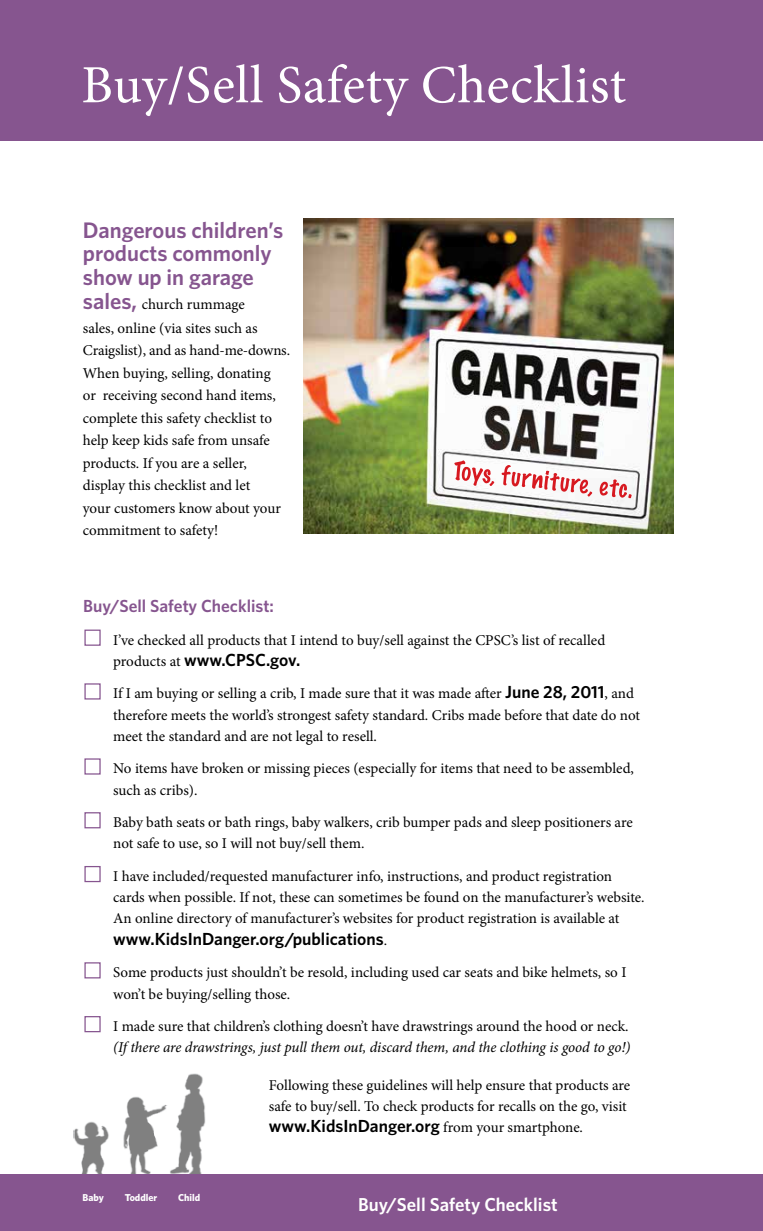
<style>
.page{position:relative;width:763px;height:1231px;background:#fff}
.page>*{position:absolute;margin:0;border:0;box-sizing:border-box;transform-origin:0 0}
.t1{font:53.75px "Minion Pro";letter-spacing:.01em;color:#fff}
.t2{font:600 22.5px/23.8px "Whitney";color:#86558f}
.t3{font:600 18.75px "Whitney";color:#fff}
.t4{font:600 17.5px "Whitney";color:#000}
.t5{font:600 17.5px "Whitney";color:#86558f}
.t6{font:15px/22.6px "Minion Pro";letter-spacing:-.005em;color:#000}
.t7{font:italic 15px "Minion Pro";letter-spacing:-.01em;color:#000}
.t8{font:700 10px "Whitney";color:#fff}
.s1{font-family:"Whitney";font-weight:600;font-size:22.5px;color:#86558f}
.s2{font-family:"Minion Pro";font-weight:400;font-size:15px}
.s3{font-family:"Whitney";font-weight:600;font-size:17.5px}
</style>
<div class="page">
<div style="left:0;top:0;width:763px;height:140px;background:#86558f"></div>
<img style="left:303px;top:218px;width:370px;height:315px">
<svg style="left:454px;top:460px;width:177px;height:38px"></svg>
<img style="left:73px;top:1121px;width:36px;height:52px">
<img style="left:170px;top:1073px;width:36px;height:100px">
<img style="left:123px;top:1096px;width:44px;height:77px">
<div style="left:0;top:1173px;width:763px;height:57px;background:#86558f"></div>
<div style="left:84px;top:629px;width:17px;height:16px;border:1px solid #86558f"></div>
<div style="left:84px;top:683px;width:17px;height:16px;border:1px solid #86558f"></div>
<div style="left:84px;top:758px;width:17px;height:16px;border:1px solid #86558f"></div>
<div style="left:84px;top:812px;width:17px;height:16px;border:1px solid #86558f"></div>
<div style="left:84px;top:865px;width:17px;height:17px;border:1px solid #86558f"></div>
<div style="left:84px;top:962px;width:17px;height:16px;border:1px solid #86558f"></div>
<div style="left:84px;top:1015px;width:17px;height:17px;border:1px solid #86558f"></div>
<h1 class="t1" style="left:81px;top:49px;width:546px">Buy/Sell Safety Checklist</h1>
<h2 class="t2" style="left:83px;top:217px;width:202px">Dangerous children’s products commonly show up in garage</h2>
<p class="t6" style="left:83px;top:293px;width:209px"><span class="s1">sales,</span> church rummage<br>sales, online (via sites such as<br>Craigslist), and as hand-me-downs.<br>When buying, selling, donating<br>or receiving second hand items, complete this safety checklist to help keep kids safe from unsafe products. If you are a seller, display this checklist and let<br>your customers know about your commitment to safety!</p>
<p class="t5" style="left:83px;top:594px;width:192px">Buy/Sell Safety Checklist:</p>
<p class="t6" style="left:113px;top:628px;width:493px">I’ve checked all products that I intend to buy/sell against the CPSC’s list of recalled</p>
<p class="t4" style="left:113px;top:648px;width:188px"><span class="s2">products at</span> www.CPSC.gov.</p>
<p class="t6" style="left:113px;top:683px;width:528px;line-height:21.2px">If I am buying or selling a crib, I made sure that it was made after <span class="s3">June 28, 2011</span>, and therefore meets the world’s strongest safety standard. Cribs made before that date do not meet the standard and are not legal to resell.</p>
<p class="t6" style="left:113px;top:758px;width:522px;line-height:21.2px">No items have broken or missing pieces (especially for items that need to be assembled, such as cribs).</p>
<p class="t6" style="left:113px;top:811px;width:521px;line-height:21.2px">Baby bath seats or bath rings, baby walkers, crib bumper pads and sleep positioners are not safe to use, so I will not buy/sell them.</p>
<p class="t6" style="left:113px;top:865px;width:533px;line-height:21.2px">I have included/requested manufacturer info, instructions, and product registration cards when possible. If not, these can sometimes be found on the manufacturer’s website.<br>An online directory of manufacturer’s websites for product registration is available at</p>
<p class="t4" style="left:113px;top:926px;width:275px">www.KidsInDanger.org/publications<span class="s2">.</span></p>
<p class="t6" style="left:113px;top:961px;width:514px;line-height:21.2px">Some products just shouldn’t be resold, including used car seats and bike helmets, so I won’t be buying/selling those.</p>
<p class="t6" style="left:113px;top:1014px;width:517px">I made sure that children’s clothing doesn’t have drawstrings around the hood or neck.</p>
<p class="t7" style="left:113px;top:1037px;width:519px">(If there are drawstrings, just pull them out, discard them, and the clothing is good to go!)</p>
<p class="t6" style="left:269px;top:1074px;width:363px;line-height:21.2px">Following these guidelines will help ensure that products are safe to buy/sell. To check products for recalls on the go, visit</p>
<p class="t4" style="left:269px;top:1114px;width:315px">www.KidsInDanger.org <span class="s2">from your smartphone.</span></p>
<p class="t8" style="left:82px;top:1190px;width:23px">Baby</p>
<p class="t8" style="left:125px;top:1190px;width:34px">Toddler</p>
<p class="t8" style="left:178px;top:1190px;width:24px">Child</p>
<p class="t3" style="left:358px;top:1191px;width:201px">Buy/Sell Safety Checklist</p>
</div>
